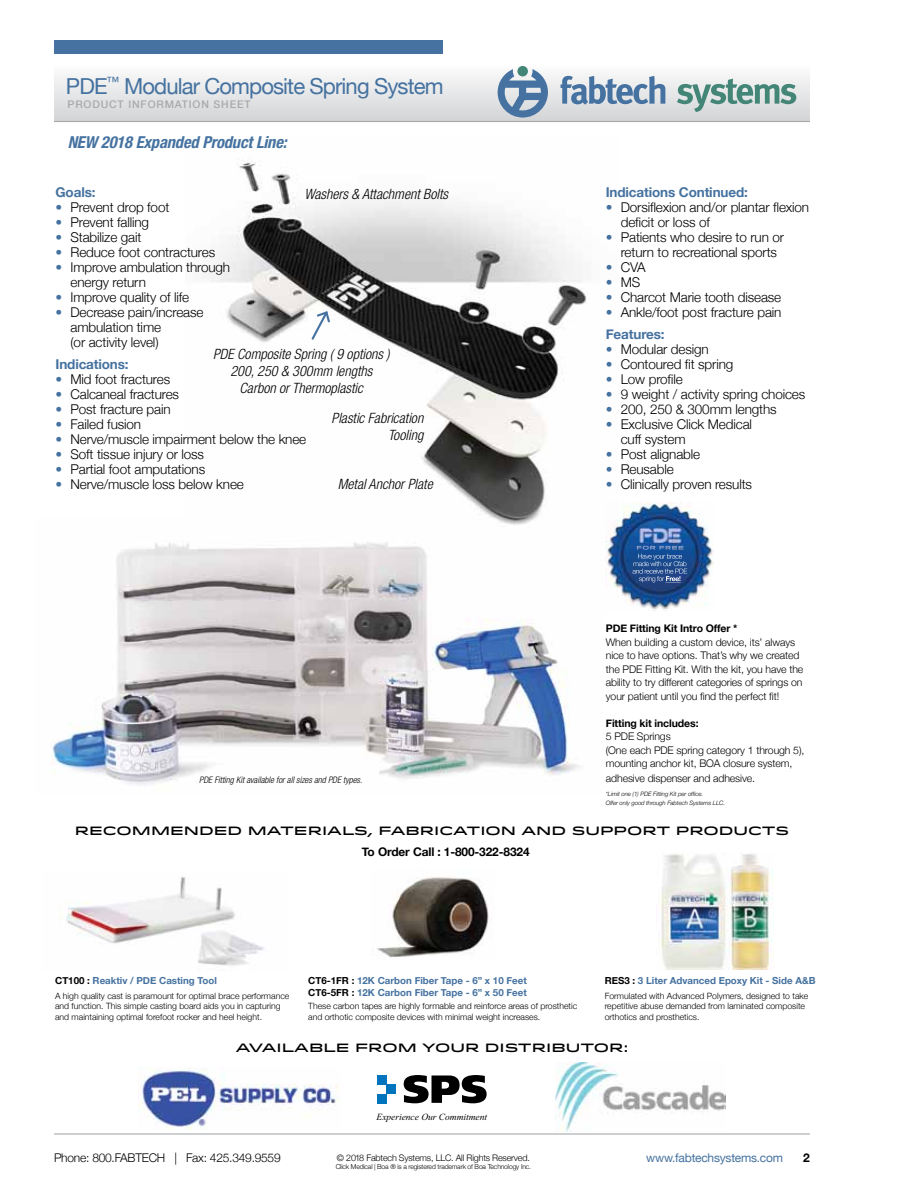
<style>
.page{position:relative;width:918px;height:1188px;background:#fff}
.page>*{position:absolute;margin:0;border:0;box-sizing:border-box;transform-origin:0 0}
.t1{font:22.05px "Helvetica Neue";letter-spacing:-.04em;color:#4572a0}
.t2{font:italic 700 condensed 16.5px "Helvetica Neue";letter-spacing:-.01em;color:#4572a0}
.t3{font:italic 300 condensed 14.25px/17.1px "Helvetica Neue";color:#000;text-align:center}
.t4{font:300 13.5px/15px "Helvetica Neue";letter-spacing:-.01em;color:#000}
.t5{font:700 13.5px "Helvetica Neue";letter-spacing:-.01em;color:#4572a0}
.t6{font:500 12px "Idlewild";color:#000}
.t7{font:300 12px "Helvetica Neue";letter-spacing:-.02em;color:#000}
.t8{font:12px "Helvetica Neue";letter-spacing:-.02em;color:#4572a0}
.t9{font:700 12px "Helvetica Neue";color:#000}
.t10{font:700 11.85px "Helvetica Neue";letter-spacing:-.01em;color:#000}
.t11{font:300 10.5px/13.5px "Helvetica Neue";letter-spacing:-.01em;color:#000}
.t12{font:700 10.5px "Helvetica Neue";letter-spacing:-.01em;color:#000}
.t13{font:500 10.5px "Helvetica Neue";letter-spacing:.08em;color:#a7a9ac}
.t14{font:700 9.75px/11.7px "Helvetica Neue";color:#4572a0}
.t15{font:italic 9.45px "Times New Roman";color:#000}
.t16{font:italic 300 condensed 9px "Helvetica Neue";color:#000}
.t17{font:300 9px "Helvetica Neue";letter-spacing:-.02em;color:#000}
.t18{font:300 8.7px/10.8px "Helvetica Neue";color:#000}
.t19{font:300 6.75px "Helvetica Neue";letter-spacing:-.02em;color:#000}
.t20{font:italic 300 6px/9px "Helvetica Neue";letter-spacing:-.01em;color:#000}
.s1{color:#4572a0}
.s2{font-weight:700;color:#4572a0}
.s3{color:#000}
</style>
<div class="page">
<img style="left:51px;top:542px;width:529px;height:243px">
<img style="left:210px;top:161px;width:377px;height:364px">
<svg style="left:310px;top:310px;width:21px;height:32px"></svg>
<img style="left:139px;top:1067px;width:200px;height:63px">
<img style="left:555px;top:1062px;width:171px;height:69px">
<img style="left:606px;top:502px;width:108px;height:108px">
<img style="left:637px;top:546px;width:46px;height:4px">
<img style="left:638px;top:554px;width:44px;height:5px">
<img style="left:644px;top:561px;width:42px;height:5px">
<img style="left:639px;top:569px;width:48px;height:5px">
<img style="left:648px;top:576px;width:32px;height:5px">
<svg style="left:404px;top:1075px;width:83px;height:28px"></svg>
<div style="left:377px;top:1075px;width:9px;height:9px;background:#0075be"></div>
<div style="left:386px;top:1084px;width:10px;height:10px;background:#0075be"></div>
<div style="left:377px;top:1094px;width:9px;height:9px;background:#0075be"></div>
<img style="left:377px;top:877px;width:114px;height:80px">
<img style="left:60px;top:876px;width:204px;height:90px">
<img style="left:660px;top:853px;width:113px;height:117px">
<div style="left:54px;top:27px;width:756px;height:95px;background:linear-gradient(to bottom,#fff,#d8d9db)"></div>
<hr style="left:54px;top:121px;width:756px;height:1px;background:#a7a9ac">
<hr style="left:54px;top:1133px;width:756px;height:2px;background:#a7a9ac">
<div style="left:54px;top:40px;width:388px;height:14px;background:#4572a0"></div>
<svg style="left:561px;top:76px;width:104px;height:29px"></svg>
<svg style="left:677px;top:79px;width:119px;height:33px;background:#a8c1bd"></svg>
<div style="left:517px;top:66px;width:11px;height:10px;background:#438678;border-radius:50%"></div>
<svg style="left:498px;top:69px;width:50px;height:49px;background:#8aa5be"></svg>
<h1 class="t1" style="left:66px;top:73px;width:379px">PDE<sup>™</sup> Modular Composite Spring System</h1>
<p class="t13" style="left:68px;top:98px;width:185px">PRODUCT INFORMATION SHEET</p>
<p class="t2" style="left:68px;top:132px;width:221px">NEW 2018 Expanded Product Line:</p>
<p class="t5" style="left:606px;top:184px;width:144px">Indications Continued:</p>
<p class="t4" style="left:621px;top:199px;width:190px;text-indent:-15px"><span class="s1">•</span> Dorsiflexion and/or plantar flexion deficit or loss of</p>
<p class="t4" style="left:606px;top:229px;width:180px;text-align:center"><span class="s1">•</span> Patients who desire to run or return to recreational sports</p>
<p class="t4" style="left:606px;top:259px;width:42px"><span class="s1">•</span> CVA</p>
<p class="t4" style="left:606px;top:274px;width:36px"><span class="s1">•</span> MS</p>
<p class="t4" style="left:606px;top:289px;width:177px"><span class="s1">•</span> Charcot Marie tooth disease</p>
<p class="t4" style="left:606px;top:301px;width:177px;line-height:21.8px"><span class="s1">•</span> Ankle/foot post fracture pain<br><span class="s2">Features:</span></p>
<p class="t4" style="left:606px;top:341px;width:105px"><span class="s1">•</span> Modular design</p>
<p class="t4" style="left:606px;top:356px;width:129px"><span class="s1">•</span> Contoured fit spring</p>
<p class="t4" style="left:606px;top:371px;width:79px"><span class="s1">•</span> Low profile</p>
<p class="t4" style="left:606px;top:386px;width:201px"><span class="s1">•</span> 9 weight / activity spring choices</p>
<p class="t4" style="left:606px;top:401px;width:172px"><span class="s1">•</span> 200, 250 &amp; 300mm lengths</p>
<p class="t4" style="left:621px;top:416px;width:133px;text-indent:-15px"><span class="s1">•</span> Exclusive Click Medical cuff system</p>
<p class="t4" style="left:606px;top:446px;width:96px"><span class="s1">•</span> Post alignable</p>
<p class="t4" style="left:606px;top:461px;width:70px"><span class="s1">•</span> Reusable</p>
<p class="t5" style="left:56px;top:184px;width:42px">Goals:</p>
<p class="t4" style="left:56px;top:200px;width:115px"><span class="s1">•</span> Prevent drop foot</p>
<p class="t4" style="left:56px;top:215px;width:95px"><span class="s1">•</span> Prevent falling</p>
<p class="t4" style="left:56px;top:229px;width:88px"><span class="s1">•</span> Stabilize gait</p>
<p class="t4" style="left:56px;top:244px;width:161px"><span class="s1">•</span> Reduce foot contractures</p>
<p class="t4" style="left:71px;top:259px;width:161px;text-indent:-15px"><span class="s1">•</span> Improve ambulation through energy return</p>
<p class="t4" style="left:56px;top:289px;width:135px"><span class="s1">•</span> Improve quality of life</p>
<p class="t4" style="left:71px;top:304px;width:134px;text-indent:-15px"><span class="s1">•</span> Decrease pain/increase ambulation time<br>(or activity level)</p>
<p class="t5" style="left:56px;top:356px;width:75px">Indications:</p>
<p class="t4" style="left:56px;top:371px;width:116px"><span class="s1">•</span> Mid foot fractures</p>
<p class="t4" style="left:56px;top:386px;width:125px"><span class="s1">•</span> Calcaneal fractures</p>
<p class="t4" style="left:56px;top:401px;width:117px"><span class="s1">•</span> Post fracture pain</p>
<p class="t4" style="left:56px;top:416px;width:87px"><span class="s1">•</span> Failed fusion</p>
<p class="t4" style="left:56px;top:431px;width:252px"><span class="s1">•</span> Nerve/muscle impairment below the knee</p>
<p class="t4" style="left:56px;top:446px;width:150px"><span class="s1">•</span> Soft tissue injury or loss</p>
<p class="t4" style="left:56px;top:461px;width:151px"><span class="s1">•</span> Partial foot amputations</p>
<p class="t4" style="left:56px;top:476px;width:190px"><span class="s1">•</span> Nerve/muscle loss below knee</p>
<p class="t3" style="left:305px;top:185px;width:145px">Washers &amp; Attachment Bolts</p>
<p class="t3" style="left:213px;top:345px;width:178px">PDE Composite Spring ( 9 options )<br>200, 250 &amp; 300mm lengths<br>Carbon or Thermoplastic</p>
<p class="t3" style="left:332px;top:409px;width:93px;text-align:right">Plastic Fabrication<br>Tooling</p>
<p class="t3" style="left:338px;top:475px;width:96px">Metal Anchor Plate</p>
<p class="t4" style="left:606px;top:476px;width:148px"><span class="s1">•</span> Clinically proven results</p>
<p class="t16" style="left:199px;top:774px;width:165px">PDE Fitting Kit available for all sizes and PDE types.</p>
<p class="t12" style="left:606px;top:622px;width:133px">PDE Fitting Kit Intro Offer *</p>
<p class="t11" style="left:606px;top:635px;width:199px">When building a custom device, its’ always nice to have options. That’s why we created the PDE Fitting Kit. With the kit, you have the ability to try different categories of springs on your patient until you find the perfect fit!</p>
<p class="t12" style="left:606px;top:717px;width:94px">Fitting kit includes:</p>
<p class="t11" style="left:606px;top:730px;width:200px">5 PDE Springs<br>(One each PDE spring category 1 through 5), mounting anchor kit, BOA closure system,</p>
<p class="t11" style="left:606px;top:772px;width:151px">adhesive dispenser and adhesive.</p>
<p class="t20" style="left:606px;top:789px;width:121px">*Limit one (1) PDE Fitting Kit per office.<br>Offer only good through Fabtech Systems LLC.</p>
<p class="t6" style="left:75px;top:821px;width:716px">RECOMMENDED MATERIALS, FABRICATION AND SUPPORT PRODUCTS</p>
<p class="t10" style="left:362px;top:845px;width:169px">To Order Call : 1-800-322-8324</p>
<p class="t14" style="left:55px;top:975px;width:163px"><span class="s3">CT100 :</span> Reaktiv / PDE Casting Tool</p>
<p class="t18" style="left:55px;top:990px;width:236px">A high quality cast is paramount for optimal brace performance and function. This simple casting board aids you in capturing and maintaining optimal forefoot rocker and heel height.</p>
<p class="t14" style="left:308px;top:975px;width:220px"><span class="s3">CT6-1FR :</span> 12K Carbon Fiber Tape - 6” x 10 Feet<br><span class="s3">CT6-5FR :</span> 12K Carbon Fiber Tape - 6” x 50 Feet</p>
<p class="t18" style="left:308px;top:1000px;width:271px;line-height:11.7px">These carbon tapes are highly formable and reinforce areas of prosthetic and orthotic composite devices with minimal weight increases.</p>
<p class="t14" style="left:605px;top:975px;width:212px"><span class="s3">RES3 :</span> 3 Liter Advanced Epoxy Kit - Side A&amp;B</p>
<p class="t18" style="left:605px;top:990px;width:205px">Formulated with Advanced Polymers, designed to take repetitive abuse demanded from laminated composite orthotics and prosthetics.</p>
<p class="t6" style="left:236px;top:1039px;width:394px">AVAILABLE FROM YOUR DISTRIBUTOR:</p>
<p class="t15" style="left:377px;top:1110px;width:112px">Experience Our Commitment</p>
<p class="t7" style="left:54px;top:1150px;width:228px">Phone: 800.FABTECH | Fax: 425.349.9559</p>
<p class="t9" style="left:803px;top:1150px;width:8px">2</p>
<p class="t8" style="left:646px;top:1150px;width:138px">www.fabtechsystems.com</p>
<p class="t17" style="left:337px;top:1152px;width:195px">© 2018 Fabtech Systems, LLC. All Rights Reserved.</p>
<p class="t19" style="left:336px;top:1162px;width:197px">Click Medical | Boa ® is a registered trademark of Boa Technology Inc.</p>
</div>
